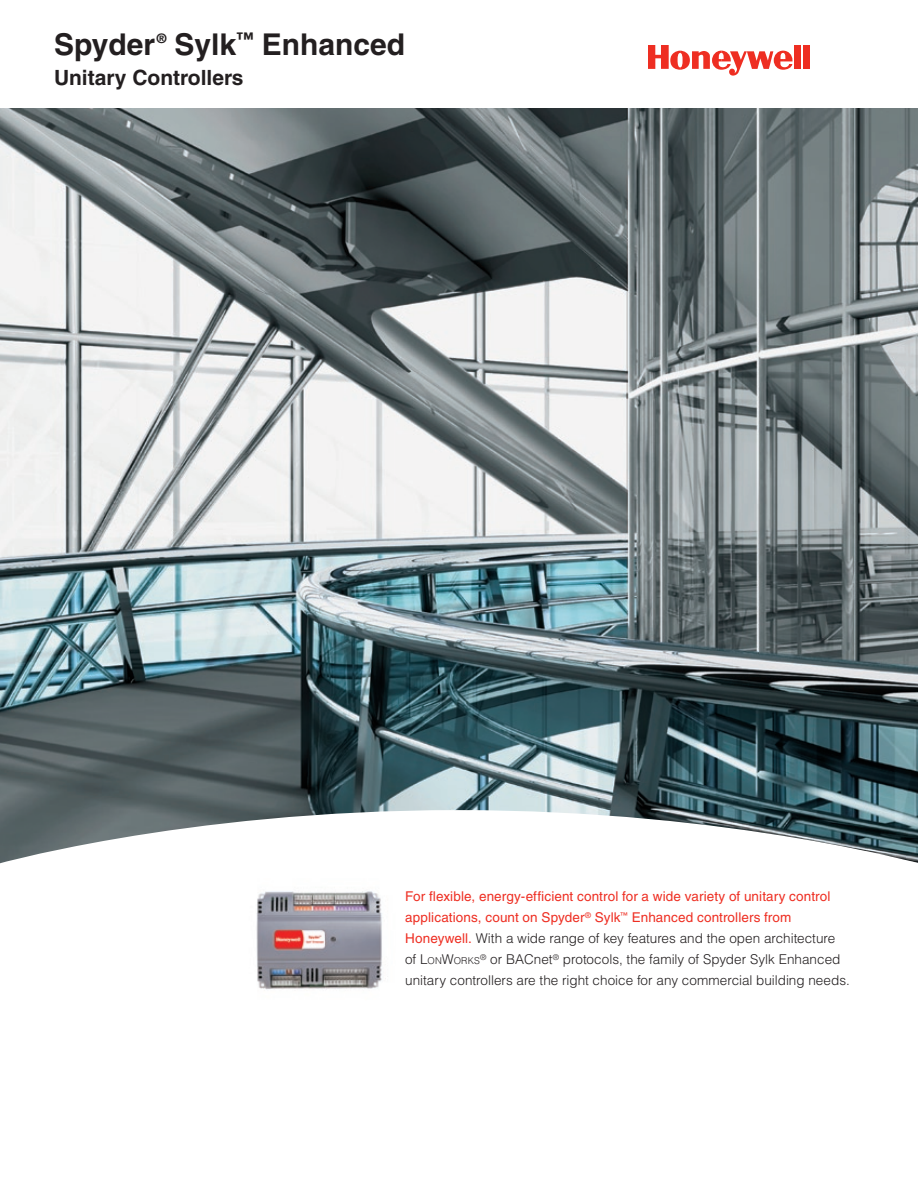
<style>
.page{position:relative;width:918px;height:1188px;background:#fff}
.page>*{position:absolute;margin:0;border:0;box-sizing:border-box;transform-origin:0 0}
.t1{font:700 30px "Helvetica";color:#231f20}
.t2{font:700 21px "Helvetica";color:#231f20}
.t3{font:13.5px/21px "Helvetica";letter-spacing:.01em;color:#ee2e22}
.t4{font:300 13.5px/21px "Helvetica";color:#231f20}
.t5{font:700 13.05px "Helvetica";color:#231f20}
.t6{font:300 9.45px "Helvetica";letter-spacing:.02em;color:#231f20}
.s1{font-weight:300;color:#231f20}
.s2{font-size:13.5px}
</style>
<div class="page">
<img style="left:0;top:108px;width:918px;height:702px">
<svg style="left:0;top:810px;width:918px;height:54px"></svg>
<div style="left:794px;top:45px;width:7px;height:24px;background:#ee2e22"></div>
<div style="left:803px;top:45px;width:7px;height:24px;background:#ee2e22"></div>
<svg style="left:648px;top:45px;width:145px;height:31px"></svg>
<img style="left:256px;top:891px;width:130px;height:99px">
<p class="t1" style="left:54px;top:26px;width:103px">Spyder</p>
<p class="t5" style="left:157px;top:30px;width:11px">®</p>
<p class="t1" style="left:174px;top:26px;width:232px">Sylk<sup>™</sup> Enhanced</p>
<p class="t2" style="left:54px;top:64px;width:191px">Unitary Controllers</p>
<p class="t3" style="left:405px;top:886px;width:432px">For flexible, energy-efficient control for a wide variety of unitary control applications, count on Spyder<sup>®</sup> Sylk<sup>™</sup> Enhanced controllers from<br>Honeywell. <span class="s1">With a wide range of key features and the open architecture</span></p>
<p class="t6" style="left:405px;top:955px;width:76px"><span class="s2">of L</span>ON<span class="s2">W</span>ORKS</p>
<p class="t4" style="left:405px;top:949px;width:446px;text-indent:75px"><sup>®</sup> or BACnet<sup>®</sup> protocols, the family of Spyder Sylk Enhanced unitary controllers are the right choice for any commercial building needs.</p>
</div>
